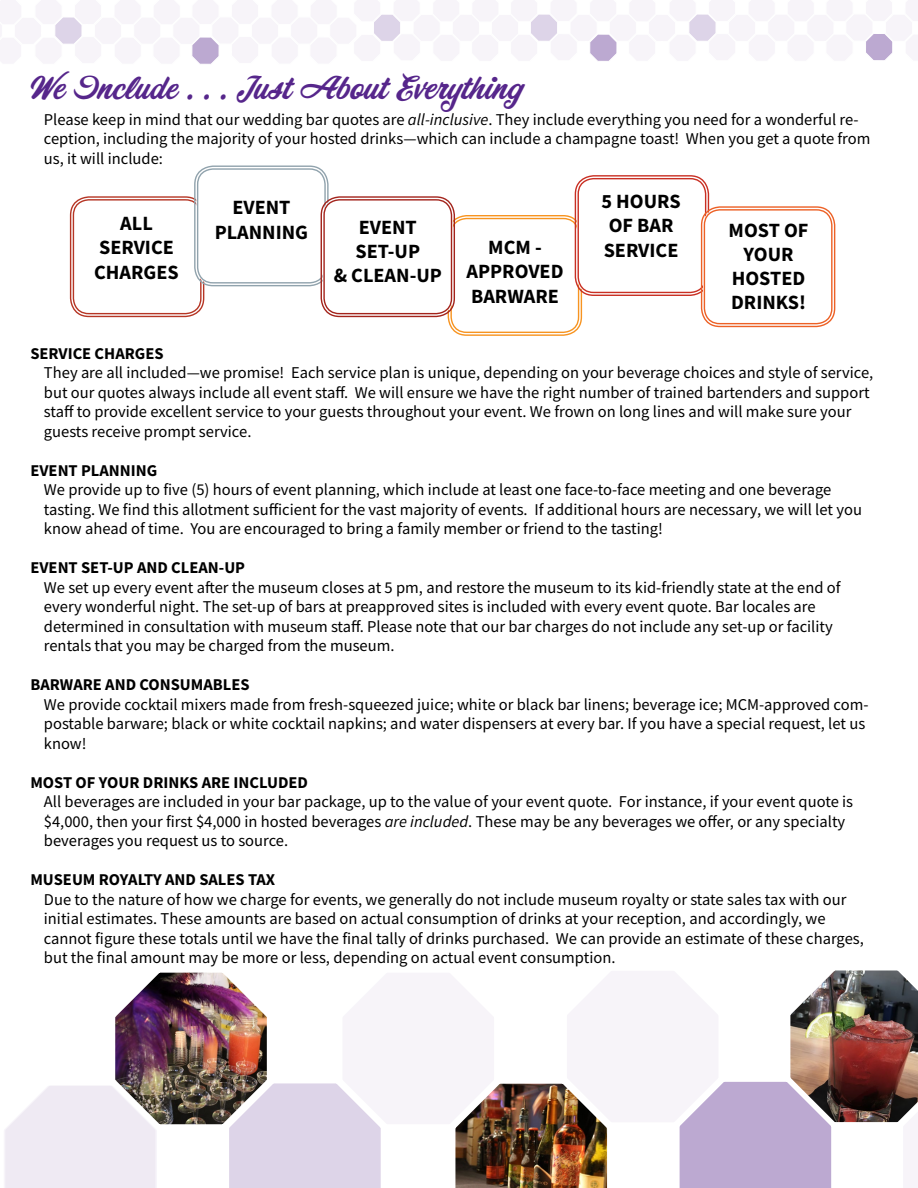
<style>
.page{position:relative;width:918px;height:1188px;background:#fff}
.page>*{position:absolute;margin:0;border:0;box-sizing:border-box;transform-origin:0 0}
.t1{font:30px "Corner Store JF";color:#56268b}
.t2{font:700 20.25px/24.3px "Source Sans Pro";color:#000}
.t3{font:16.5px/19.5px "Source Sans Pro";color:#000}
.t4{font:700 16.5px "Source Sans Pro";color:#000}
.s1{font-style:italic}
</style>
<div class="page">
<div style="left:70px;top:196px;width:134px;height:121px;border:1px solid #b63625;border-radius:18px"></div>
<div style="left:73px;top:199px;width:129px;height:115px;border:1px solid #b63625;border-radius:16px"></div>
<div style="left:196px;top:168px;width:130px;height:116px;background:#fff;border-radius:17px"></div>
<div style="left:194px;top:166px;width:135px;height:120px;border:1px solid #91a3ad;border-radius:18px"></div>
<div style="left:197px;top:168px;width:129px;height:116px;border:1px solid #91a3ad;border-radius:16px"></div>
<div style="left:448px;top:215px;width:134px;height:121px;border:1px solid #f79421;border-radius:18px"></div>
<div style="left:450px;top:218px;width:129px;height:115px;border:1px solid #f79421;border-radius:16px"></div>
<div style="left:577px;top:177px;width:130px;height:117px;background:#fff;border-radius:17px"></div>
<div style="left:575px;top:175px;width:134px;height:121px;border:1px solid #c93024;border-radius:18px"></div>
<div style="left:578px;top:178px;width:128px;height:115px;border:1px solid #c93024;border-radius:16px"></div>
<div style="left:323px;top:198px;width:130px;height:117px;background:#fff;border-radius:17px"></div>
<div style="left:321px;top:196px;width:134px;height:121px;border:1px solid #a3241c;border-radius:18px"></div>
<div style="left:323px;top:199px;width:129px;height:115px;border:1px solid #a3241c;border-radius:16px"></div>
<div style="left:703px;top:208px;width:130px;height:117px;background:#fff;border-radius:17px"></div>
<div style="left:701px;top:206px;width:134px;height:121px;border:1px solid #ed6126;border-radius:18px"></div>
<div style="left:704px;top:209px;width:129px;height:115px;border:1px solid #ed6126;border-radius:16px"></div>
<img style="left:4px;top:970px;width:914px;height:218px">
<svg style="left:0;top:0;width:918px;height:64px"></svg>
<h1 class="t1" style="left:30px;top:66px;width:494px">We Include . . . Just About Everything</h1>
<p class="t3" style="left:44px;top:110px;width:828px">Please keep in mind that our wedding bar quotes are <span class="s1">all-inclusive</span>. They include everything you need for a wonderful re&shy;ception, including the majority of your hosted drinks—which can include a champagne toast! When you get a quote from us, it will include:</p>
<p class="t2" style="left:94px;top:211px;width:79px;text-indent:26px">ALL<br>SERVICE<br>CHARGES</p>
<p class="t2" style="left:232px;top:195px;width:12px">EVEN</p>
<p class="t2" style="left:279px;top:195px;width:13px">T</p>
<p class="t2" style="left:215px;top:220px;width:25px">PLANNING</p>
<p class="t2" style="left:359px;top:215px;width:12px">EVEN</p>
<p class="t2" style="left:406px;top:215px;width:13px">T</p>
<p class="t2" style="left:356px;top:239px;width:66px">SET-UP</p>
<p class="t2" style="left:334px;top:263px;width:42px">&amp; CLEAN</p>
<p class="t2" style="left:410px;top:263px;width:34px">-UP</p>
<p class="t2" style="left:467px;top:235px;width:94px;text-indent:22px">MCM -<br>APPROVED<br>BARWAR E</p>
<p class="t2" style="left:602px;top:189px;width:79px">5 HOURS<br>OF BAR<br>SERVICE</p>
<p class="t2" style="left:729px;top:217px;width:81px;text-align:center">MOST OF<br>YOUR<br>HOSTED<br>DRINKS!</p>
<p class="t4" style="left:30px;top:342px;width:135px">SERVICE CHARGES</p>
<p class="t3" style="left:44px;top:363px;width:831px">They are all included—we promise! Each service plan is unique, depending on your beverage choices and style of service, but our quotes always include all event staff. We will ensure we have the right number of trained bartenders and support staff to provide excellent service to your guests throughout your event. We frown on long lines and will make sure your guests receive prompt service.</p>
<p class="t4" style="left:30px;top:459px;width:128px">EVENT PLANNING</p>
<p class="t3" style="left:44px;top:480px;width:820px">We provide up to five (5) hours of event planning, which include at least one face-to-face meeting and one beverage tasting. We find this allotment sufficient for the vast majority of events. If additional hours are necessary, we will let you know ahead of time. You are encouraged to bring a family member or friend to the tasting!</p>
<p class="t4" style="left:30px;top:557px;width:214px">EVENT SET-UP AND CLEAN-UP</p>
<p class="t3" style="left:44px;top:578px;width:798px">We set up every event after the museum closes at 5 pm, and restore the museum to its kid-friendly state at the end of every wonderful night. The set-up of bars at preapproved sites is included with every event quote. Bar locales are determined in consultation with museum staff. Please note that our bar charges do not include any set-up or facility rentals that you may be charged from the museum.</p>
<p class="t4" style="left:30px;top:674px;width:221px">BARWARE AND CONSUMABLES</p>
<p class="t3" style="left:44px;top:695px;width:826px">We provide cocktail mixers made from fresh-squeezed juice; white or black bar linens; beverage ice; MCM-approved com&shy;postable barware; black or white cocktail napkins; and water dispensers at every bar. If you have a special request, let us know!</p>
<p class="t4" style="left:30px;top:771px;width:279px">MOST OF YOUR DRINKS ARE INCLUDED</p>
<p class="t3" style="left:44px;top:792px;width:811px">All beverages are included in your bar package, up to the value of your event quote. For instance, if your event quote is $4,000, then your first $4,000 in hosted beverages <span class="s1">are included</span>. These may be any beverages we offer, or any specialty beverages you request us to source.</p>
<p class="t4" style="left:30px;top:869px;width:246px">MUSEUM ROYALTY AND SALES TAX</p>
<p class="t3" style="left:44px;top:890px;width:821px">Due to the nature of how we charge for events, we generally do not include museum royalty or state sales tax with our initial estimates. These amounts are based on actual consumption of drinks at your reception, and accordingly, we cannot figure these totals until we have the final tally of drinks purchased. We can provide an estimate of these charges, but the final amount may be more or less, depending on actual event consumption.</p>
</div>
